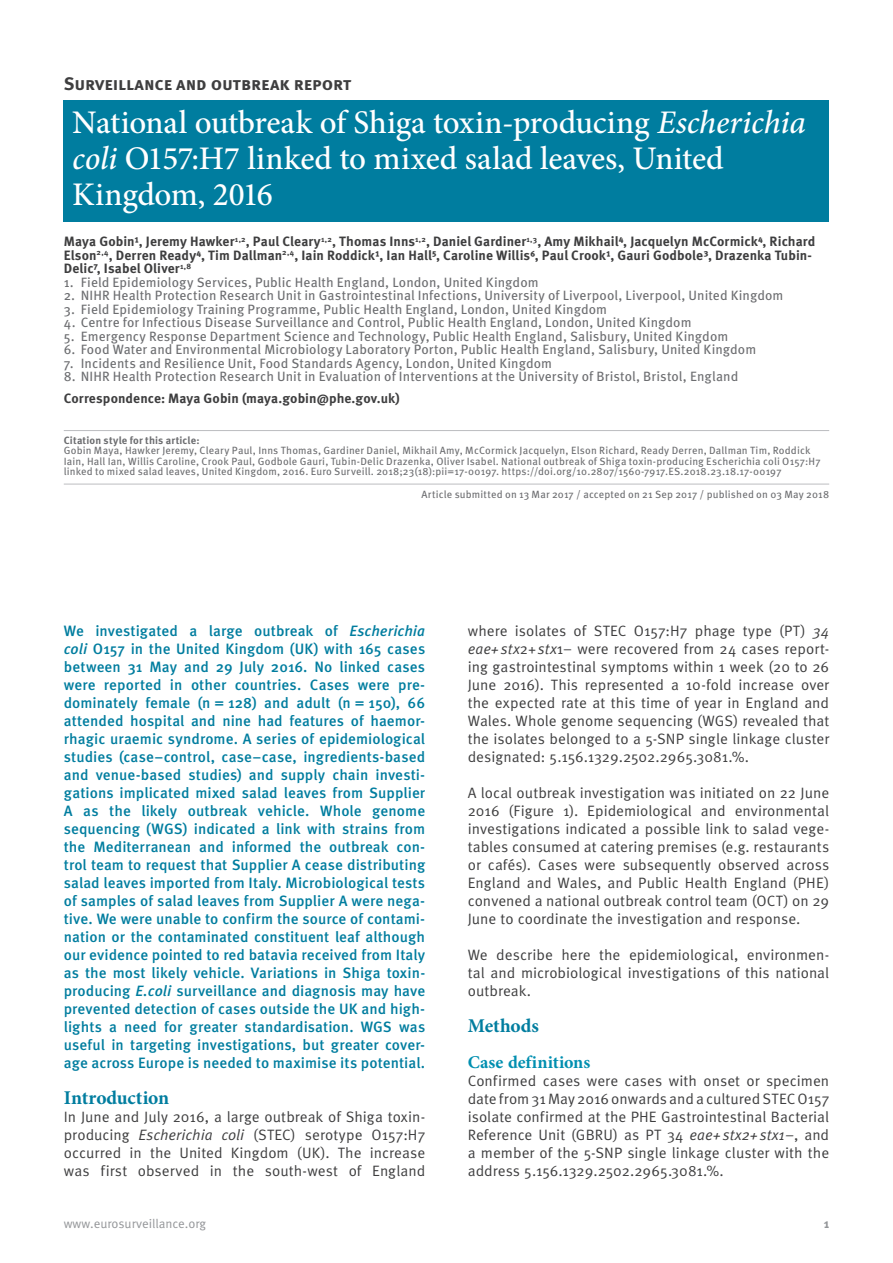
<style>
.page{position:relative;width:893px;height:1263px;background:#fff}
.page>*{position:absolute;margin:0;border:0;box-sizing:border-box;transform-origin:0 0}
.t1{font:500 33px/36px "Minion Pro";letter-spacing:-.01em;color:#fff}
.t2{font:700 19.5px "Minion Pro";color:#007d9f}
.t3{font:700 18px "Meta Pro";color:#3e3e3f}
.t4{font:700 18px "Minion Pro";color:#008fb0}
.t5{font:15px/18px "Meta Pro";color:#3e3e3f;text-align:justify}
.t6{font:500 15px/18px "Meta Pro";letter-spacing:.005em;color:#007d9f;text-align:justify}
.t7{font:13.5px "Meta Pro";letter-spacing:.005em;color:#6c6d70}
.t8{font:700 13.5px/13.5px "Meta Pro";letter-spacing:.005em;color:#3e3e3f}
.t9{font:12.75px "Meta Pro";color:#939598}
.t10{font:700 12.75px "Meta Pro";color:#939598}
.t11{font:10.5px/10.5px "Meta Pro";letter-spacing:.015em;color:#6c6d70}
.t12{font:700 10.5px "Meta Pro";letter-spacing:.015em;color:#6c6d70}
.s1{font-style:italic}
</style>
<div class="page">
<hr style="left:64px;top:430px;width:765px;height:1px;background:#bcbdc0">
<hr style="left:64px;top:484px;width:765px;height:1px;background:#bcbdc0">
<div style="left:64px;top:100px;width:765px;height:122px;background:#007d9f"></div>
<p class="t3" style="left:64px;top:72px;width:289px">Surveillance and outbreak report</p>
<h1 class="t1" style="left:72px;top:104px;width:735px">National outbreak of Shiga toxin-producing <span class="s1">Escherichia coli</span> O157:H7 linked to mixed salad leaves, United<br>Kingdom, 2016</h1>
<p class="t8" style="left:64px;top:235px;width:753px">Maya Gobin¹, Jeremy Hawker<sup>1,2</sup>, Paul Cleary<sup>1,2</sup>, Thomas Inns<sup>1,2</sup>, Daniel Gardiner<sup>1,3</sup>, Amy Mikhail⁴, Jacquelyn McCormick⁴, Richard<br>Elson<sup>2,4</sup>, Derren Ready⁴, Tim Dallman<sup>2,4</sup>, Iain Roddick¹, Ian Hall⁵, Caroline Willis⁶, Paul Crook¹, Gauri Godbole³, Drazenka Tubin-<br>Delic⁷, Isabel Oliver<sup>1,8</sup></p>
<p class="t7" style="left:64px;top:274px;width:476px">1. Field Epidemiology Services, Public Health England, London, United Kingdom</p>
<p class="t7" style="left:64px;top:287px;width:721px">2. NIHR Health Protection Research Unit in Gastrointestinal Infections, University of Liverpool, Liverpool, United Kingdom</p>
<p class="t7" style="left:64px;top:301px;width:545px">3. Field Epidemiology Training Programme, Public Health England, London, United Kingdom</p>
<p class="t7" style="left:64px;top:314px;width:629px">4. Centre for Infectious Disease Surveillance and Control, Public Health England, London, United Kingdom</p>
<p class="t7" style="left:64px;top:328px;width:666px">5. Emergency Response Department Science and Technology, Public Health England, Salisbury, United Kingdom</p>
<p class="t7" style="left:64px;top:341px;width:694px">6. Food Water and Environmental Microbiology Laboratory Porton, Public Health England, Salisbury, United Kingdom</p>
<p class="t7" style="left:64px;top:355px;width:490px">7. Incidents and Resilience Unit, Food Standards Agency, London, United Kingdom</p>
<p class="t7" style="left:64px;top:368px;width:676px">8. NIHR Health Protection Research Unit in Evaluation of Interventions at the University of Bristol, Bristol, England</p>
<p class="t8" style="left:64px;top:392px;width:338px">Correspondence: Maya Gobin (maya.gobin@phe.gov.uk)</p>
<p class="t12" style="left:64px;top:433px;width:137px">Citation style for this article:</p>
<p class="t11" style="left:64px;top:446px;width:758px">Gobin Maya, Hawker Jeremy, Cleary Paul, Inns Thomas, Gardiner Daniel, Mikhail Amy, McCormick Jacquelyn, Elson Richard, Ready Derren, Dallman Tim, Roddick<br>Iain, Hall Ian, Willis Caroline, Crook Paul, Godbole Gauri, Tubin-Delic Drazenka, Oliver Isabel. National outbreak of Shiga toxin-producing Escherichia coli O157:H7 linked to mixed salad leaves, United Kingdom, 2016. Euro Surveill. 2018;23(18):pii=17-00197. https://doi.org/10.2807/1560-7917.ES.2018.23.18.17-00197</p>
<p class="t11" style="left:421px;top:490px;width:409px">Article submitted on 13 Mar 2017 / accepted on 21 Sep 2017 / published on 03 May 2018</p>
<p class="t6" style="left:64px;top:622px;width:363px">We investigated a large outbreak of <span class="s1">Escherichia coli</span> O157 in the United Kingdom (UK) with 165 cases between 31 May and 29 July 2016. No linked cases were reported in other countries. Cases were pre&shy;dominately female (n = 128) and adult (n = 150), 66 attended hospital and nine had features of haemor&shy;rhagic uraemic syndrome. A series of epidemiological studies (case–control, case–case, ingredients-based and venue-based studies) and supply chain investi&shy;gations implicated mixed salad leaves from Supplier A as the likely outbreak vehicle. Whole genome sequencing (WGS) indicated a link with strains from the Mediterranean and informed the outbreak con&shy;trol team to request that Supplier A cease distributing salad leaves imported from Italy. Microbiological tests of samples of salad leaves from Supplier A were nega&shy;tive. We were unable to confirm the source of contami&shy;nation or the contaminated constituent leaf although our evidence pointed to red batavia received from Italy as the most likely vehicle. Variations in Shiga toxin&shy;producing <span class="s1">E.coli</span> surveillance and diagnosis may have prevented detection of cases outside the UK and high&shy;lights a need for greater standardisation. WGS was useful in targeting investigations, but greater cover&shy;age across Europe is needed to maximise its potential.</p>
<h2 class="t2" style="left:64px;top:1084px;width:107px">Introduction</h2>
<p class="t5" style="left:64px;top:1108px;width:363px">In June and July 2016, a large outbreak of Shiga toxin&shy;producing <span class="s1">Escherichia coli</span> (STEC) serotype O157:H7 occurred in the United Kingdom (UK). The increase was first observed in the south-west of England</p>
<p class="t5" style="left:468px;top:622px;width:363px">where isolates of STEC O157:H7 phage type (PT) <span class="s1">34 eae+stx</span>2+<span class="s1">stx</span>1− were recovered from 24 cases report&shy;ing gastrointestinal symptoms within 1 week (20 to 26<br>June 2016). This represented a 10-fold increase over the expected rate at this time of year in England and Wales. Whole genome sequencing (WGS) revealed that the isolates belonged to a 5-SNP single linkage cluster designated: 5.156.1329.2502.2965.3081.%.</p>
<p class="t5" style="left:468px;top:784px;width:363px">A local outbreak investigation was initiated on 22 June 2016 (Figure 1). Epidemiological and environmental investigations indicated a possible link to salad vege&shy;tables consumed at catering premises (e.g. restaurants or cafés). Cases were subsequently observed across England and Wales, and Public Health England (PHE) convened a national outbreak control team (OCT) on 29<br>June to coordinate the investigation and response.</p>
<p class="t5" style="left:468px;top:946px;width:363px">We describe here the epidemiological, environmen&shy;tal and microbiological investigations of this national outbreak.</p>
<h2 class="t2" style="left:468px;top:1012px;width:73px">Methods</h2>
<p class="t4" style="left:468px;top:1049px;width:124px">Case definitions</p>
<p class="t5" style="left:468px;top:1072px;width:363px">Confirmed cases were cases with onset or specimen date from 31 May 2016 onwards and a cultured STEC O157 isolate confirmed at the PHE Gastrointestinal Bacterial Reference Unit (GBRU) as PT 34 <span class="s1">eae+stx2+stx1−</span>, and a member of the 5-SNP single linkage cluster with the address 5.156.1329.2502.2965.3081.%.</p>
<p class="t9" style="left:64px;top:1215px;width:144px">www.eurosurveillance.org</p>
<p class="t10" style="left:824px;top:1215px;width:7px">1</p>
</div>
